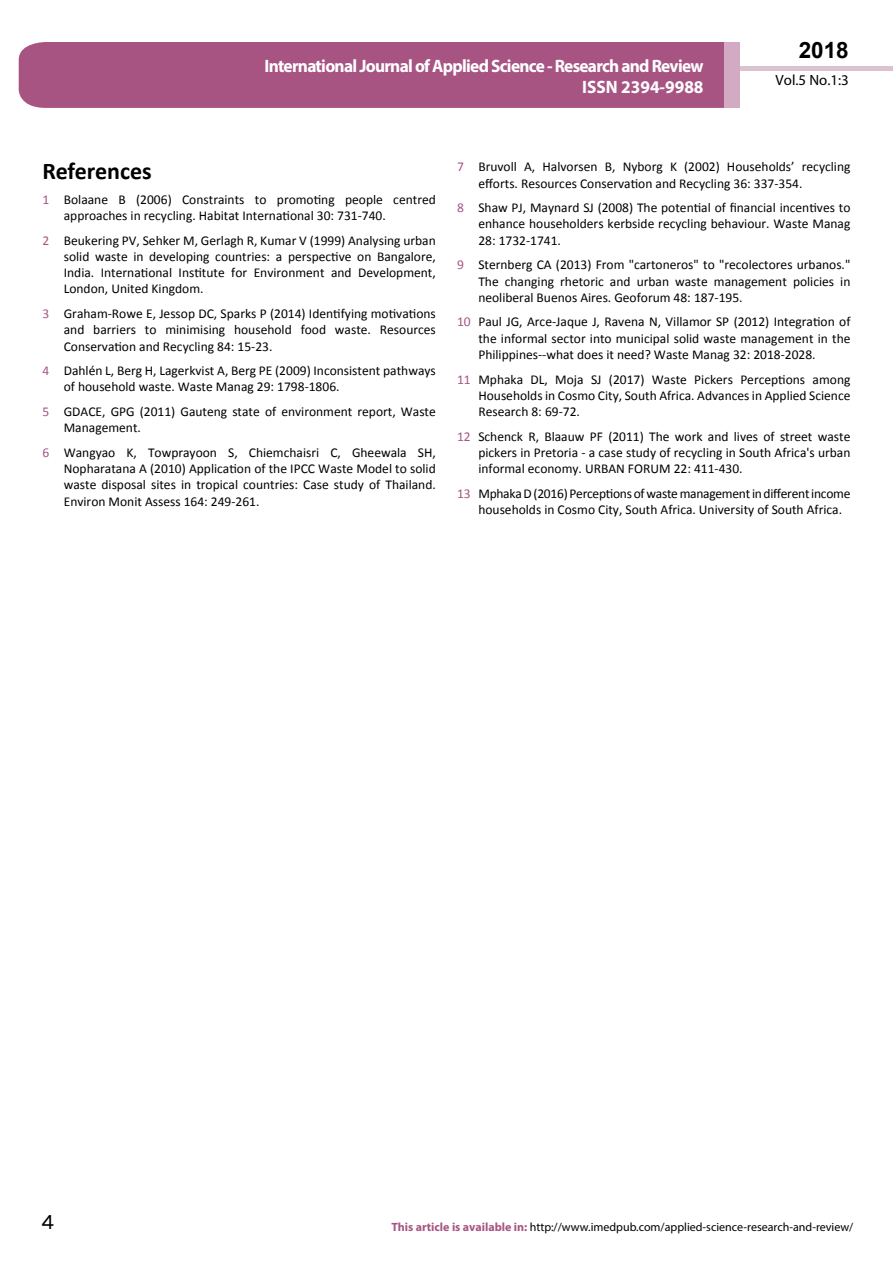
<style>
.page{position:relative;width:893px;height:1263px;background:#fff}
.page>*{position:absolute;margin:0;border:0;box-sizing:border-box;transform-origin:0 0}
.t1{font:25.5px "Tunga";color:#000}
.t2{font:700 24px "Calibri";color:#000}
.t3{font:700 22.5px "Arial";color:#000}
.t4{font:700 18px/21.6px "Myriad Pro";letter-spacing:-.04em;color:#fff;text-align:right;scale:.96 1}
.t5{font:14.85px "Myriad Pro";color:#000}
.t6{font:13.5px/16.2px "Calibri";color:#000;text-align:justify}
.t7{font:12px "Myriad Pro";color:#000}
.s1{color:#a75483}
.s2{font-weight:700;color:#a75483}
</style>
<div class="page">
<div style="left:722px;top:66px;width:171px;height:5px;background:#dcc2cf"></div>
<div style="left:19px;top:42px;width:706px;height:66px;background:#a75483"></div>
<div style="left:725px;top:42px;width:15px;height:66px;background:#d2aac1"></div>
<h3 class="t4" style="left:264px;top:54px;width:459px">International Journal of Applied Science - Research and Review<br>ISSN 2394-9988</h3>
<h3 class="t3" style="left:799px;top:35px;width:52px">2018</h3>
<p class="t5" style="left:776px;top:71px;width:75px">Vol.5 No.1:3</p>
<h2 class="t2" style="left:43px;top:156px;width:111px">References</h2>
<p class="t6" style="left:64px;top:191px;width:374px;text-indent:-21px"><span class="s1">1</span> Bolaane B (2006) Constraints to promoting people centred approaches in recycling. Habitat International 30: 731-740.</p>
<p class="t6" style="left:64px;top:232px;width:374px;text-indent:-21px"><span class="s1">2</span> Beukering PV, Sehker M, Gerlagh R, Kumar V (1999) Analysing urban solid waste in developing countries: a perspective on Bangalore, India. International Institute for Environment and Development, London, United Kingdom.</p>
<p class="t6" style="left:64px;top:306px;width:374px;text-indent:-21px"><span class="s1">3</span> Graham-Rowe E, Jessop DC, Sparks P (2014) Identifying motivations and barriers to minimising household food waste. Resources Conservation and Recycling 84: 15-23.</p>
<p class="t6" style="left:64px;top:363px;width:374px;text-indent:-21px"><span class="s1">4</span> Dahlén L, Berg H, Lagerkvist A, Berg PE (2009) Inconsistent pathways of household waste. Waste Manag 29: 1798-1806.</p>
<p class="t6" style="left:64px;top:404px;width:374px;text-indent:-21px"><span class="s1">5</span> GDACE, GPG (2011) Gauteng state of environment report, Waste<br>Management.</p>
<p class="t6" style="left:64px;top:444px;width:374px;text-indent:-21px"><span class="s1">6</span> Wangyao K, Towprayoon S, Chiemchaisri C, Gheewala SH, Nopharatana A (2010) Application of the IPCC Waste Model to solid waste disposal sites in tropical countries: Case study of Thailand.<br>Environ Monit Assess 164: 249-261.</p>
<p class="t6" style="left:478px;top:159px;width:374px;text-indent:-21px"><span class="s1">7</span> Bruvoll A, Halvorsen B, Nyborg K (2002) Households’ recycling efforts. Resources Conservation and Recycling 36: 337-354.</p>
<p class="t6" style="left:478px;top:200px;width:374px;text-indent:-21px"><span class="s1">8</span> Shaw PJ, Maynard SJ (2008) The potential of financial incentives to enhance householders kerbside recycling behaviour. Waste Manag 28: 1732-1741.</p>
<p class="t6" style="left:478px;top:257px;width:374px;text-indent:-21px"><span class="s1">9</span> Sternberg CA (2013) From "cartoneros" to "recolectores urbanos." The changing rhetoric and urban waste management policies in neoliberal Buenos Aires. Geoforum 48: 187-195.</p>
<p class="t6" style="left:478px;top:314px;width:374px;text-indent:-21px"><span class="s1">10</span> Paul JG, Arce-Jaque J, Ravena N, Villamor SP (2012) Integration of the informal sector into municipal solid waste management in the Philippines--what does it need? Waste Manag 32: 2018-2028.</p>
<p class="t6" style="left:478px;top:371px;width:374px;text-indent:-21px"><span class="s1">11</span> Mphaka DL, Moja SJ (2017) Waste Pickers Perceptions among Households in Cosmo City, South Africa. Advances in Applied Science Research 8: 69-72.</p>
<p class="t6" style="left:478px;top:428px;width:374px;text-indent:-21px"><span class="s1">12</span> Schenck R, Blaauw PF (2011) The work and lives of street waste pickers in Pretoria - a case study of recycling in South Africa's urban informal economy. URBAN FORUM 22: 411-430.</p>
<p class="t6" style="left:478px;top:485px;width:374px;text-indent:-21px"><span class="s1">13</span> Mphaka D (2016) Perceptions of waste management in different income households in Cosmo City, South Africa. University of South Africa.</p>
<h1 class="t1" style="left:41px;top:1205px;width:15px">4</h1>
<p class="t7" style="left:391px;top:1220px;width:464px"><span class="s2">This article is available in:</span> http://www.imedpub.com/applied-science-research-and-review/</p>
</div>
